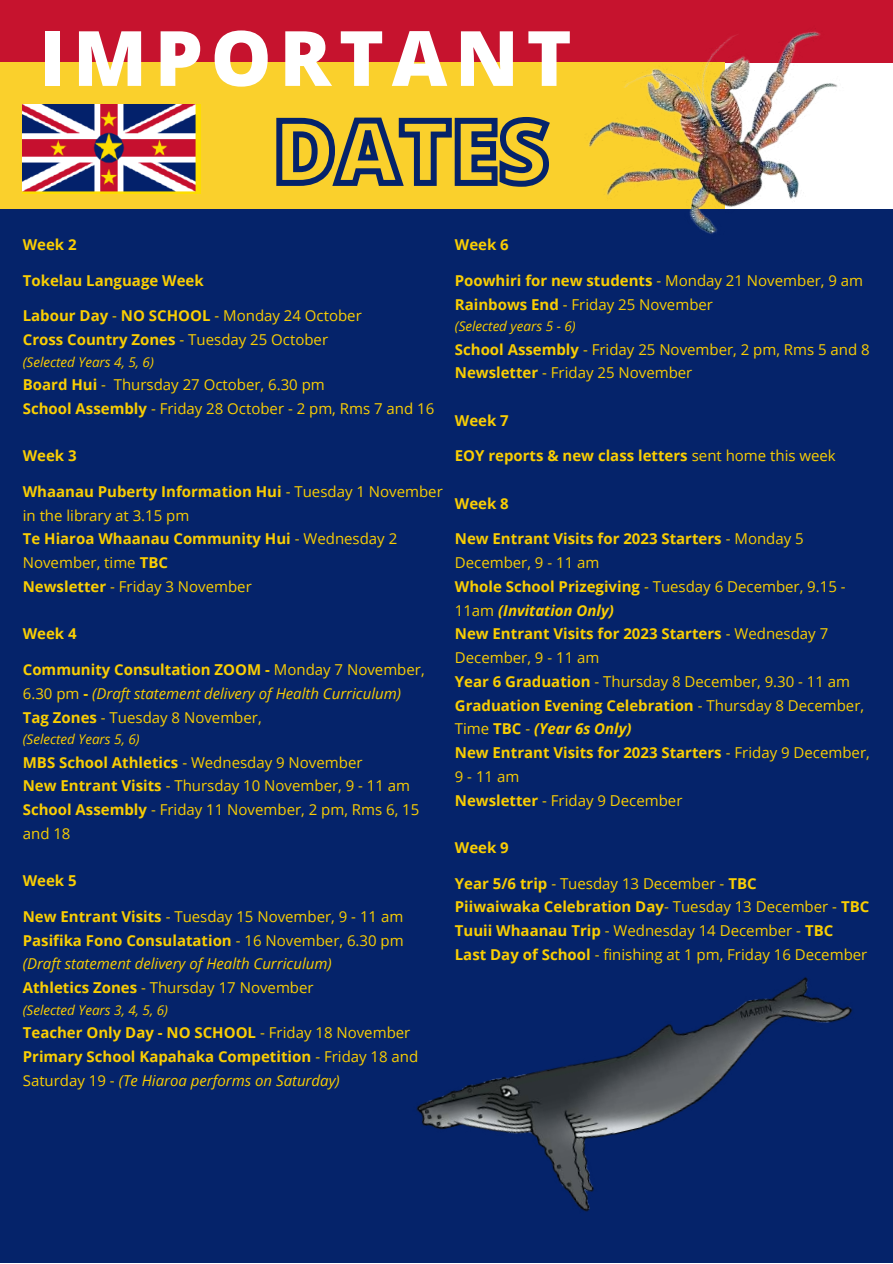
<style>
.page{position:relative;width:893px;height:1264px;background:#fff}
.page>*{position:absolute;margin:0;border:0;box-sizing:border-box;transform-origin:0 0}
.t1{font:800 76.35px "Open Sans";letter-spacing:.1em;color:#fff}
.t2{font:15px/23.7px "Open Sans";color:#face02}
.t3{font:700 15px/23.7px "Open Sans";color:#face02}
.t4{font:italic 15px/23.7px "Open Sans";color:#face02}
.t5{font:italic 13.5px "Open Sans";color:#face02}
.s1{font-weight:400}
.s2{font-weight:700}
.s3{font-weight:700;font-style:normal}
.s4{font-style:normal}
.s5{font-style:italic}
.s6{font-weight:400;font-style:italic}
</style>
<div class="page">
<div style="left:0;top:0;width:892px;height:63px;background:#c6132e"></div>
<div style="left:0;top:63px;width:724px;height:146px;background:#fad02c"></div>
<div style="left:0;top:209px;width:892px;height:1053px;background:#05236a"></div>
<img style="left:23px;top:105px;width:177px;height:88px">
<img style="left:563px;top:28px;width:275px;height:206px">
<img style="left:416px;top:977px;width:437px;height:235px">
<svg style="left:276px;top:117px;width:274px;height:70px"></svg>
<h1 class="t1" style="left:39px;top:4px;width:534px">IMPORTANT</h1>
<p class="t3" style="left:23px;top:232px;width:55px">Week 2</p>
<p class="t3" style="left:23px;top:268px;width:182px">Tokelau Language Week</p>
<p class="t3" style="left:23px;top:304px;width:340px">Labour Day <span class="s1">-</span> NO SCHOOL <span class="s1">- Monday 24 October<br></span>Cross Country Zones <span class="s1">- Tuesday 25 October</span></p>
<p class="t5" style="left:23px;top:352px;width:132px">(Selected Years 4, 5, 6)</p>
<p class="t2" style="left:23px;top:372px;width:413px"><span class="s2">Board Hui</span> - Thursday 27 October, 6.30 pm<br><span class="s2">School Assembly</span> - Friday 28 October - 2 pm, Rms 7 and 16</p>
<p class="t3" style="left:23px;top:443px;width:55px">Week 3</p>
<p class="t2" style="left:23px;top:479px;width:421px"><span class="s2">Whaanau Puberty Information Hui</span> - Tuesday 1 November in the library at 3.15 pm<br><span class="s2">Te Hiaroa Whaanau Community Hui</span> - Wednesday 2<br>November, time <span class="s2">TBC<br>Newsletter</span> - Friday 3 November</p>
<p class="t3" style="left:23px;top:621px;width:55px">Week 4</p>
<p class="t4" style="left:23px;top:657px;width:403px"><span class="s3">Community Consultation ZOOM -</span> <span class="s4">Monday 7 November,<br>6.30 pm</span> <span class="s3">-</span> (Draft statement delivery of Health Curriculum)<br><span class="s3">Tag Zones</span> <span class="s4">- Tuesday 8 November,</span></p>
<p class="t5" style="left:23px;top:730px;width:118px">(Selected Years 5, 6)</p>
<p class="t2" style="left:23px;top:749px;width:398px"><span class="s2">MBS School Athletics</span> - Wednesday 9 November<br><span class="s2">New Entrant Visits</span> - Thursday 10 November, 9 - 11 am <span class="s2">School Assembly</span> - Friday 11 November, 2 pm, Rms 6, 15 and 18</p>
<p class="t3" style="left:23px;top:868px;width:55px">Week 5</p>
<p class="t2" style="left:23px;top:904px;width:382px"><span class="s2">New Entrant Visits</span> - Tuesday 15 November, 9 - 11 am <span class="s2">Pasifika Fono Consulatation</span> - 16 November, 6.30 pm <span class="s5">(Draft statement delivery of Health Curriculum)<br></span><span class="s2">Athletics Zones</span> - Thursday 17 November</p>
<p class="t5" style="left:23px;top:1000px;width:147px">(Selected Years 3, 4, 5, 6)</p>
<p class="t3" style="left:23px;top:1020px;width:397px">Teacher Only Day - NO SCHOOL <span class="s1">- Friday 18 November<br></span>Primary School Kapahaka Competition <span class="s1">- Friday 18 and<br>Saturday 19 -</span> <span class="s6">(Te Hiaroa performs on Saturday)</span></p>
<p class="t3" style="left:455px;top:232px;width:55px">Week 6</p>
<p class="t2" style="left:455px;top:268px;width:410px"><span class="s2">Poowhiri for new students</span> - Monday 21 November, 9 am<br><span class="s2">Rainbows End</span> - Friday 25 November</p>
<p class="t5" style="left:455px;top:317px;width:122px">(Selected years 5 - 6)</p>
<p class="t2" style="left:455px;top:337px;width:416px"><span class="s2">School Assembly</span> - Friday 25 November, 2 pm, Rms 5 and 8<br><span class="s2">Newsletter</span> - Friday 25 November</p>
<p class="t3" style="left:455px;top:408px;width:55px">Week 7</p>
<p class="t3" style="left:455px;top:443px;width:382px">EOY reports &amp; new class letters <span class="s1">sent home this week</span></p>
<p class="t3" style="left:455px;top:491px;width:55px">Week 8</p>
<p class="t3" style="left:455px;top:527px;width:416px">New Entrant Visits for 2023 Starters <span class="s1">- Monday 5<br>December, 9 - 11 am<br></span>Whole School Prizegiving <span class="s1">- Tuesday 6 December, 9.15 - 11am</span> <span class="s5">(Invitation Only)<br></span>New Entrant Visits for 2023 Starters <span class="s1">- Wednesday 7<br>December, 9 - 11 am<br></span>Year 6 Graduation <span class="s1">- Thursday 8 December, 9.30 - 11 am </span>Graduation Evening Celebration <span class="s1">- Thursday 8 December, Time</span> TBC <span class="s1">-</span> <span class="s5">(Year 6s Only)<br></span>New Entrant Visits for 2023 Starters <span class="s1">- Friday 9 December, 9 - 11 am<br></span>Newsletter <span class="s1">- Friday 9 December</span></p>
<p class="t3" style="left:455px;top:835px;width:55px">Week 9</p>
<p class="t2" style="left:455px;top:871px;width:416px"><span class="s2">Year 5/6 trip</span> - Tuesday 13 December - <span class="s2">TBC<br>Piiwaiwaka Celebration Day</span>- Tuesday 13 December - <span class="s2">TBC Tuuii Whaanau Trip</span> - Wednesday 14 December - <span class="s2">TBC<br>Last Day of School</span> - finishing at 1 pm, Friday 16 December</p>
</div>
